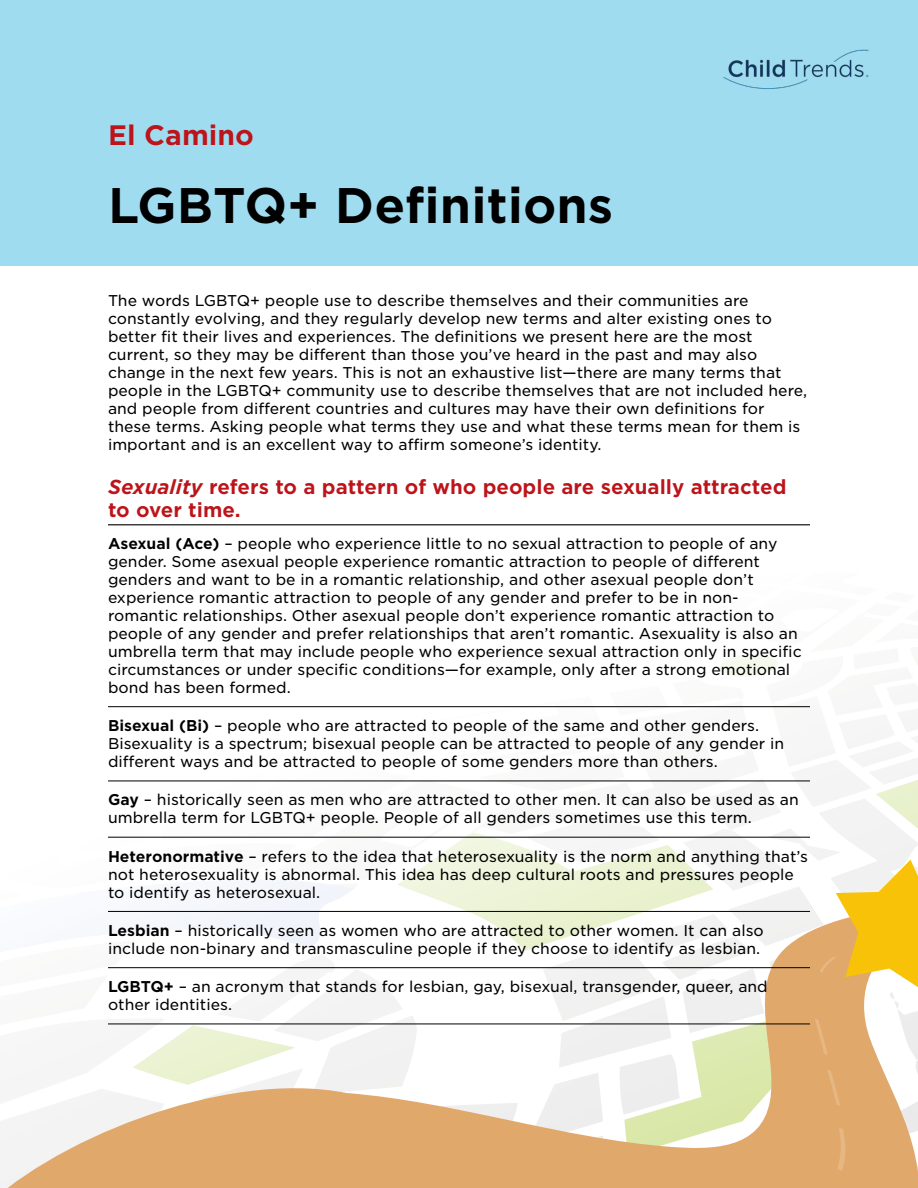
<style>
.page{position:relative;width:918px;height:1188px;background:#fff}
.page>*{position:absolute;margin:0;border:0;box-sizing:border-box;transform-origin:0 0}
.t1{font:700 48px "Gotham S Sm";color:#000}
.t2{font:700 27px "Gotham S Sm";color:#bc141a}
.t3{font:700 19.5px/23.4px "Gotham S Sm";color:#bc141a}
.t4{font:15px/18px "Gotham S Sm";color:#000}
.s1{font-style:italic}
.s2{font-weight:700}
</style>
<div class="page">
<svg style="left:133px;top:707px;width:785px;height:191px"></svg>
<svg style="left:336px;top:654px;width:582px;height:113px"></svg>
<svg style="left:0;top:898px;width:918px;height:290px"></svg>
<svg style="left:837px;top:1128px;width:9px;height:43px"></svg>
<svg style="left:827px;top:1070px;width:13px;height:36px"></svg>
<svg style="left:815px;top:1019px;width:13px;height:36px"></svg>
<svg style="left:820px;top:860px;width:98px;height:127px"></svg>
<div style="left:0;top:0;width:918px;height:266px;background:#9fdcf0"></div>
<img style="left:723px;top:49px;width:146px;height:40px">
<hr style="left:108px;top:524px;width:702px;height:1px;background:#000">
<hr style="left:108px;top:706px;width:702px;height:1px;background:#000">
<hr style="left:108px;top:781px;width:702px;height:1px;background:#000">
<hr style="left:108px;top:837px;width:702px;height:1px;background:#000">
<hr style="left:108px;top:911px;width:702px;height:1px;background:#000">
<hr style="left:108px;top:967px;width:702px;height:1px;background:#000">
<hr style="left:108px;top:1024px;width:702px;height:1px;background:#000">
<h2 class="t2" style="left:108px;top:117px;width:148px">El Camino</h2>
<h1 class="t1" style="left:108px;top:173px;width:507px">LGBTQ+ Definitions</h1>
<p class="t4" style="left:108px;top:292px;width:701px">The words LGBTQ+ people use to describe themselves and their communities are constantly evolving, and they regularly develop new terms and alter existing ones to better fit their lives and experiences. The definitions we present here are the most current, so they may be different than those you’ve heard in the past and may also change in the next few years. This is not an exhaustive list—there are many terms that people in the LGBTQ+ community use to describe themselves that are not included here, and people from different countries and cultures may have their own definitions for these terms. Asking people what terms they use and what these terms mean for them is important and is an excellent way to affirm someone’s identity.</p>
<h3 class="t3" style="left:108px;top:475px;width:680px"><span class="s1">Sexuality</span> refers to a pattern of who people are sexually attracted to over time.</h3>
<p class="t4" style="left:108px;top:534px;width:695px"><span class="s2">Asexual (Ace)</span> – people who experience little to no sexual attraction to people of any gender. Some asexual people experience romantic attraction to people of different genders and want to be in a romantic relationship, and other asexual people don’t experience romantic attraction to people of any gender and prefer to be in non&shy;romantic relationships. Other asexual people don’t experience romantic attraction to people of any gender and prefer relationships that aren’t romantic. Asexuality is also an umbrella term that may include people who experience sexual attraction only in specific circumstances or under specific conditions—for example, only after a strong emotional bond has been formed.</p>
<p class="t4" style="left:108px;top:716px;width:678px"><span class="s2">Bisexual (Bi)</span> – people who are attracted to people of the same and other genders.<br>Bisexuality is a spectrum; bisexual people can be attracted to people of any gender in different ways and be attracted to people of some genders more than others.</p>
<p class="t4" style="left:108px;top:791px;width:692px"><span class="s2">Gay</span> – historically seen as men who are attracted to other men. It can also be used as an umbrella term for LGBTQ+ people. People of all genders sometimes use this term.</p>
<p class="t4" style="left:108px;top:847px;width:702px"><span class="s2">Heteronormative</span> – refers to the idea that heterosexuality is the norm and anything that’s not heterosexuality is abnormal. This idea has deep cultural roots and pressures people to identify as heterosexual.</p>
<p class="t4" style="left:108px;top:921px;width:657px"><span class="s2">Lesbian</span> – historically seen as women who are attracted to other women. It can also include non-binary and transmasculine people if they choose to identify as lesbian.</p>
<p class="t4" style="left:108px;top:977px;width:661px"><span class="s2">LGBTQ+</span> – an acronym that stands for lesbian, gay, bisexual, transgender, queer, and other identities.</p>
</div>
